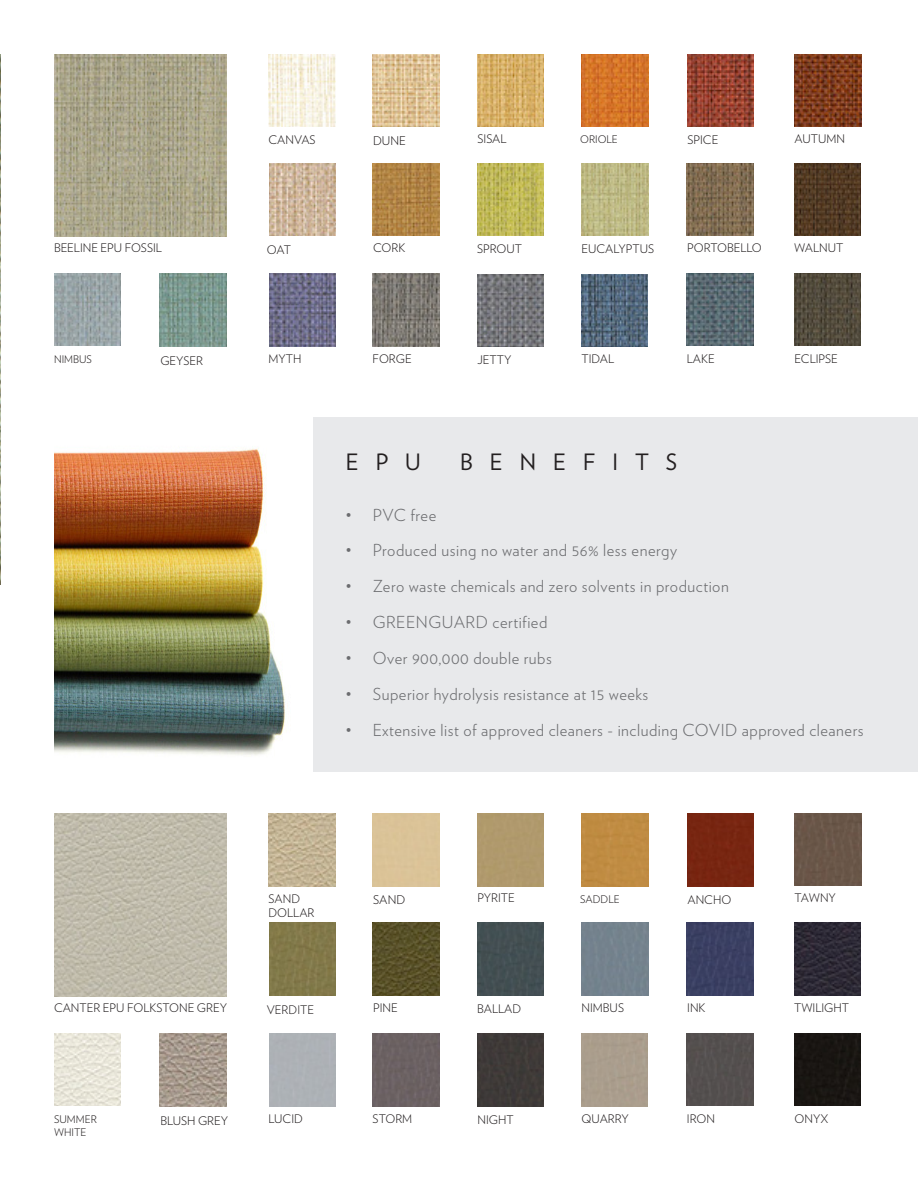
<style>
.page{position:relative;width:918px;height:1188px;background:#fff}
.page>*{position:absolute;margin:0;border:0;box-sizing:border-box;transform-origin:0 0}
.t1{font:22.5px "Verlag";letter-spacing:.76em;color:#231f20}
.t2{font:300 16.5px "Verlag";letter-spacing:.03em;color:#6c6d70}
.t3{font:300 12px "Verlag";color:#231f20}
.t4{font:300 11.85px "Verlag";color:#231f20}
.t5{font:300 10.5px/12.6px "Verlag";color:#231f20}
</style>
<div class="page">
<img style="left:0;top:54px;width:1px;height:531px">
<div style="left:314px;top:417px;width:604px;height:354px;background:#e6e7e9"></div>
<img style="left:54px;top:54px;width:172px;height:182px">
<img style="left:582px;top:54px;width:66px;height:73px">
<img style="left:477px;top:54px;width:67px;height:73px">
<img style="left:373px;top:54px;width:66px;height:73px">
<img style="left:269px;top:54px;width:66px;height:73px">
<img style="left:687px;top:55px;width:67px;height:72px">
<img style="left:795px;top:54px;width:66px;height:72px">
<img style="left:269px;top:163px;width:67px;height:73px">
<img style="left:373px;top:163px;width:66px;height:73px">
<img style="left:477px;top:163px;width:67px;height:73px">
<img style="left:582px;top:163px;width:66px;height:72px">
<img style="left:687px;top:163px;width:67px;height:72px">
<img style="left:794px;top:163px;width:67px;height:72px">
<img style="left:54px;top:274px;width:67px;height:72px">
<img style="left:160px;top:274px;width:66px;height:72px">
<img style="left:269px;top:274px;width:67px;height:72px">
<img style="left:373px;top:274px;width:66px;height:72px">
<img style="left:477px;top:274px;width:67px;height:72px">
<img style="left:581px;top:274px;width:67px;height:72px">
<img style="left:687px;top:274px;width:67px;height:72px">
<img style="left:794px;top:274px;width:67px;height:72px">
<img style="left:54px;top:813px;width:172px;height:183px">
<div style="left:582px;top:814px;width:66px;height:72px;background:#c08c42"></div>
<div style="left:477px;top:814px;width:67px;height:72px;background:#b0996d"></div>
<img style="left:269px;top:814px;width:66px;height:72px">
<div style="left:687px;top:814px;width:67px;height:72px;background:#782611"></div>
<div style="left:795px;top:813px;width:66px;height:73px;background:#695648"></div>
<div style="left:269px;top:923px;width:67px;height:72px;background:#82794a"></div>
<img style="left:373px;top:923px;width:66px;height:72px">
<div style="left:477px;top:923px;width:67px;height:72px;background:#434f53"></div>
<div style="left:687px;top:923px;width:67px;height:72px;background:#3a3f62"></div>
<img style="left:794px;top:923px;width:67px;height:72px">
<img style="left:54px;top:1033px;width:67px;height:73px">
<img style="left:160px;top:1034px;width:66px;height:72px">
<div style="left:373px;top:1034px;width:66px;height:72px;background:#6b6163"></div>
<div style="left:477px;top:1034px;width:67px;height:72px;background:#3e3a38"></div>
<div style="left:687px;top:1033px;width:67px;height:73px;background:#544f4e"></div>
<div style="left:794px;top:1033px;width:67px;height:73px;background:#191612"></div>
<img style="left:54px;top:448px;width:231px;height:308px">
<p class="t4" style="left:269px;top:131px;width:49px">CANVAS</p>
<p class="t3" style="left:373px;top:132px;width:34px">DUNE</p>
<p class="t4" style="left:477px;top:130px;width:31px">SISAL</p>
<p class="t5" style="left:580px;top:133px;width:39px">ORIOLE</p>
<p class="t4" style="left:688px;top:131px;width:32px">SPICE</p>
<p class="t4" style="left:794px;top:130px;width:52px">AUTUMN</p>
<p class="t4" style="left:54px;top:239px;width:109px">BEELINE EPU FOSSIL</p>
<p class="t4" style="left:267px;top:241px;width:26px">OAT</p>
<p class="t4" style="left:373px;top:240px;width:34px">CORK</p>
<p class="t4" style="left:582px;top:240px;width:74px">EUCALYPTUS</p>
<p class="t4" style="left:687px;top:240px;width:76px">PORTOBELLO</p>
<p class="t4" style="left:794px;top:240px;width:51px">WALNUT</p>
<p class="t4" style="left:477px;top:240px;width:47px">SPROUT</p>
<p class="t5" style="left:54px;top:353px;width:39px">NIMBUS</p>
<p class="t4" style="left:160px;top:352px;width:44px">GEYSER</p>
<p class="t4" style="left:269px;top:351px;width:34px">MYTH</p>
<p class="t4" style="left:477px;top:351px;width:36px">JETTY</p>
<p class="t4" style="left:795px;top:350px;width:45px">ECLIPSE</p>
<p class="t4" style="left:373px;top:351px;width:41px">FORGE</p>
<p class="t4" style="left:582px;top:350px;width:34px">TIDAL</p>
<p class="t4" style="left:687px;top:350px;width:29px">LAKE</p>
<p class="t1" style="left:346px;top:445px;width:77px">EPU</p>
<p class="t1" style="left:460px;top:445px;width:219px">BENEFITS</p>
<p class="t2" style="left:346px;top:503px;width:92px">• PVC free</p>
<p class="t2" style="left:346px;top:538px;width:333px">• Produced using no water and 56% less energy</p>
<p class="t2" style="left:346px;top:574px;width:385px">• Zero waste chemicals and zero solvents in production</p>
<p class="t2" style="left:346px;top:610px;width:203px">• GREENGUARD certified</p>
<p class="t2" style="left:346px;top:646px;width:208px">• Over 900,000 double rubs</p>
<p class="t2" style="left:346px;top:682px;width:304px">• Superior hydrolysis resistance at 15 weeks</p>
<p class="t2" style="left:346px;top:718px;width:519px">• Extensive list of approved cleaners - including COVID approved cleaners</p>
<p class="t4" style="left:269px;top:890px;width:33px">SAND</p>
<p class="t4" style="left:269px;top:904px;width:47px">DOLLAR</p>
<p class="t3" style="left:373px;top:891px;width:34px">SAND</p>
<p class="t4" style="left:477px;top:889px;width:39px">PYRITE</p>
<p class="t5" style="left:580px;top:892px;width:41px">SADDLE</p>
<p class="t4" style="left:688px;top:891px;width:45px">ANCHO</p>
<p class="t4" style="left:794px;top:889px;width:43px">TAWNY</p>
<p class="t4" style="left:54px;top:999px;width:175px">CANTER EPU FOLKSTONE GREY</p>
<p class="t4" style="left:267px;top:1001px;width:49px">VERDITE</p>
<p class="t4" style="left:373px;top:999px;width:26px">PINE</p>
<p class="t4" style="left:582px;top:999px;width:44px">NIMBUS</p>
<p class="t4" style="left:687px;top:999px;width:20px">INK</p>
<p class="t4" style="left:794px;top:999px;width:56px">TWILIGHT</p>
<p class="t4" style="left:477px;top:1000px;width:45px">BALLAD</p>
<p class="t5" style="left:54px;top:1112px;width:44px">SUMMER<br>WHITE</p>
<p class="t4" style="left:160px;top:1112px;width:69px">BLUSH GREY</p>
<p class="t4" style="left:269px;top:1110px;width:36px">LUCID</p>
<p class="t4" style="left:477px;top:1111px;width:38px">NIGHT</p>
<p class="t4" style="left:795px;top:1110px;width:35px">ONYX</p>
<p class="t4" style="left:373px;top:1110px;width:41px">STORM</p>
<p class="t4" style="left:582px;top:1110px;width:49px">QUARRY</p>
<p class="t4" style="left:687px;top:1110px;width:30px">IRON</p>
</div>
